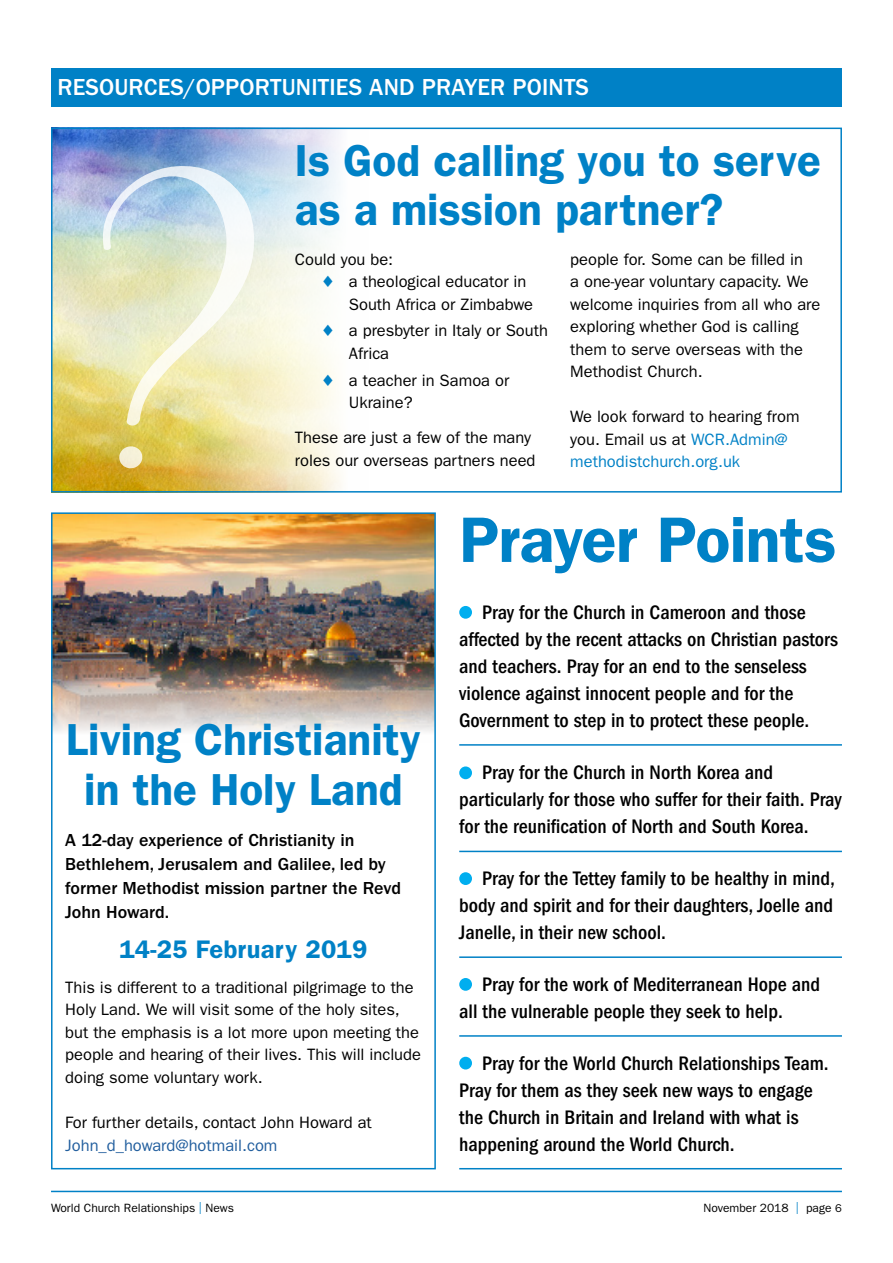
<style>
.page{position:relative;width:893px;height:1263px;background:#fff}
.page>*{position:absolute;margin:0;border:0;box-sizing:border-box;transform-origin:0 0}
.t1{font:600 64.5px "Franklin Gothic";letter-spacing:-.015em;color:#0081c6}
.t2{font:600 45px/49.5px "Franklin Gothic";color:#0081c6;text-align:center}
.t3{font:600 25.5px "Franklin Gothic";letter-spacing:.01em;color:#0081c6}
.t4{font:500 24px "Franklin Gothic";letter-spacing:.01em;color:#fff}
.t5{font:500 condensed 20.25px/27px "Franklin Gothic";color:#000}
.t6{font:500 18px/24px "Franklin Gothic";color:#000}
.t7{font:16.5px/22.5px "Franklin Gothic";color:#000}
.t8{font:16.5px "Franklin Gothic";color:#215e9e}
.t9{font:12px "Franklin Gothic";color:#000}
.s1{color:#0081c6}
.s2{font-size:11.25px}
</style>
<div class="page">
<hr style="left:51px;top:1191px;width:791px;height:1px;background:#0081c6">
<img style="left:54px;top:515px;width:379px;height:217px">
<div style="left:51px;top:512px;width:385px;height:657px;border:2px solid #0081c6"></div>
<img style="left:54px;top:131px;width:287px;height:359px">
<div style="left:51px;top:68px;width:791px;height:38px;background:#0081c6"></div>
<div style="left:51px;top:128px;width:791px;height:365px;border:2px solid #0081c6"></div>
<svg style="left:101px;top:165px;width:154px;height:304px;background:#dedfbc"></svg>
<hr style="left:459px;top:744px;width:383px;height:2px;background:#0081c6">
<hr style="left:459px;top:851px;width:383px;height:1px;background:#0081c6">
<hr style="left:459px;top:956px;width:383px;height:2px;background:#0081c6">
<hr style="left:459px;top:1035px;width:383px;height:2px;background:#0081c6">
<hr style="left:459px;top:1168px;width:383px;height:1px;background:#0081c6">
<div style="left:459px;top:606px;width:13px;height:13px;background:#00aeef;border-radius:50%"></div>
<div style="left:459px;top:766px;width:13px;height:13px;background:#00aeef;border-radius:50%"></div>
<div style="left:459px;top:872px;width:13px;height:13px;background:#00aeef;border-radius:50%"></div>
<div style="left:459px;top:978px;width:13px;height:13px;background:#00aeef;border-radius:50%"></div>
<div style="left:459px;top:1057px;width:13px;height:12px;background:#00aeef;border-radius:50%"></div>
<p class="t4" style="left:57px;top:73px;width:533px">RESOURCES/OPPORTUNITIES AND PRAYER POINTS</p>
<h2 class="t2" style="left:295px;top:135px;width:528px;text-align:left">Is God calling you to serve as a mission partner?</h2>
<p class="t7" style="left:295px;top:248px;width:100px">Could you be:</p>
<p class="t7" style="left:322px;top:270px;width:206px"><span class="s1">♦</span> a theological educator in</p>
<p class="t7" style="left:349px;top:293px;width:186px">South Africa or Zimbabwe</p>
<p class="t7" style="left:349px;top:320px;width:200px;text-indent:-27px"><span class="s1">♦</span> a presbyter in Italy or South<br>Africa</p>
<p class="t7" style="left:349px;top:369px;width:162px;text-indent:-27px"><span class="s1">♦</span> a teacher in Samoa or<br>Ukraine?</p>
<p class="t7" style="left:295px;top:427px;width:242px">These are just a few of the many roles our overseas partners need</p>
<p class="t7" style="left:570px;top:248px;width:252px">people for. Some can be filled in<br>a one-year voluntary capacity. We welcome inquiries from all who are exploring whether God is calling them to serve overseas with the<br>Methodist Church.</p>
<p class="t7" style="left:570px;top:405px;width:231px">We look forward to hearing from you. Email us at <span class="s1">WCR.Admin@ methodistchurch.org.uk</span></p>
<h2 class="t2" style="left:66px;top:715px;width:356px">Living Christianity in the Holy Land</h2>
<p class="t6" style="left:65px;top:828px;width:337px">A 12-day experience of Christianity in Bethlehem, Jerusalem and Galilee, led by former Methodist mission partner the Revd John Howard.</p>
<p class="t3" style="left:119px;top:934px;width:250px">14-25 February 2019</p>
<p class="t7" style="left:65px;top:976px;width:357px">This is different to a traditional pilgrimage to the Holy Land. We will visit some of the holy sites, but the emphasis is a lot more upon meeting the people and hearing of their lives. This will include doing some voluntary work.</p>
<p class="t7" style="left:65px;top:1111px;width:308px">For further details, contact John Howard at</p>
<p class="t8" style="left:65px;top:1135px;width:214px">John_d_howard@hotmail.com</p>
<h1 class="t1" style="left:459px;top:502px;width:379px">Prayer Points</h1>
<p class="t5" style="left:459px;top:599px;width:380px;text-indent:23px">Pray for the Church in Cameroon and those affected by the recent attacks on Christian pastors and teachers. Pray for an end to the senseless violence against innocent people and for the Government to step in to protect these people.</p>
<p class="t5" style="left:459px;top:759px;width:384px;text-indent:23px">Pray for the Church in North Korea and particularly for those who suffer for their faith. Pray for the reunification of North and South Korea.</p>
<p class="t5" style="left:459px;top:865px;width:377px;text-align:justify;text-indent:23px">Pray for the Tettey family to be healthy in mind, body and spirit and for their daughters, Joelle and Janelle, in their new school.</p>
<p class="t5" style="left:459px;top:971px;width:362px;text-indent:23px">Pray for the work of Mediterranean Hope and all the vulnerable people they seek to help.</p>
<p class="t5" style="left:459px;top:1049px;width:371px;text-indent:23px">Pray for the World Church Relationships Team.<br>Pray for them as they seek new ways to engage the Church in Britain and Ireland with what is happening around the World Church.</p>
<p class="t9" style="left:51px;top:1201px;width:184px">World Church Relationships <span class="s1">|</span> News</p>
<p class="t9" style="left:704px;top:1201px;width:140px">November 2018 <span class="s1">|</span> page <span class="s2">6</span></p>
</div>
